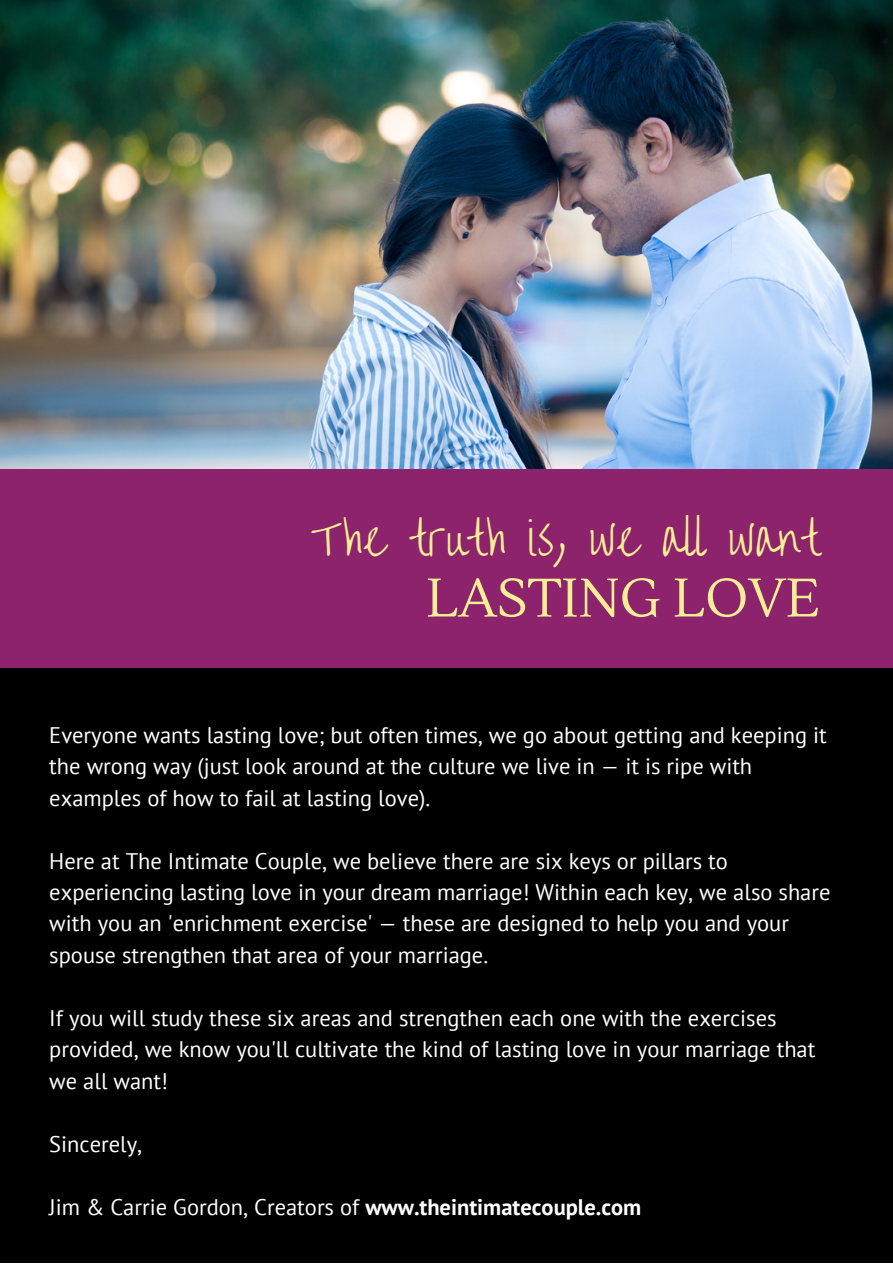
<style>
.page{position:relative;width:893px;height:1264px;background:#fff}
.page>*{position:absolute;margin:0;border:0;box-sizing:border-box;transform-origin:0 0}
.t1{font:54px "Lustria";color:#f9ee95}
.t2{font:45px "Overthe Rainbow";color:#f9ee95}
.t3{font:22.5px/31.5px "PT Sans";color:#fff}
.s1{font-weight:700}
</style>
<div class="page">
<div style="left:0;top:0;width:892px;height:1262px;background:#000"></div>
<img style="left:0;top:0;width:892px;height:470px">
<div style="left:0;top:470px;width:892px;height:198px;background:#8c236c"></div>
<h2 class="t2" style="left:311px;top:514px;width:510px">The truth is, we all want</h2>
<h1 class="t1" style="left:426px;top:565px;width:395px">LASTING LOVE</h1>
<p class="t3" style="left:49px;top:718px;width:779px">Everyone wants lasting love; but often times, we go about getting and keeping it the wrong way (just look around at the culture we live in — it is ripe with examples of how to fail at lasting love).</p>
<p class="t3" style="left:49px;top:844px;width:782px">Here at The Intimate Couple, we believe there are six keys or pillars to experiencing lasting love in your dream marriage! Within each key, we also share with you an 'enrichment exercise' — these are designed to help you and your spouse strengthen that area of your marriage.</p>
<p class="t3" style="left:49px;top:1001px;width:767px">If you will study these six areas and strengthen each one with the exercises provided, we know you'll cultivate the kind of lasting love in your marriage that we all want!</p>
<p class="t3" style="left:49px;top:1127px;width:94px">Sincerely,</p>
<p class="t3" style="left:49px;top:1190px;width:593px">Jim &amp; Carrie Gordon, Creators of <span class="s1">www.theintimatecouple.com</span></p>
</div>
